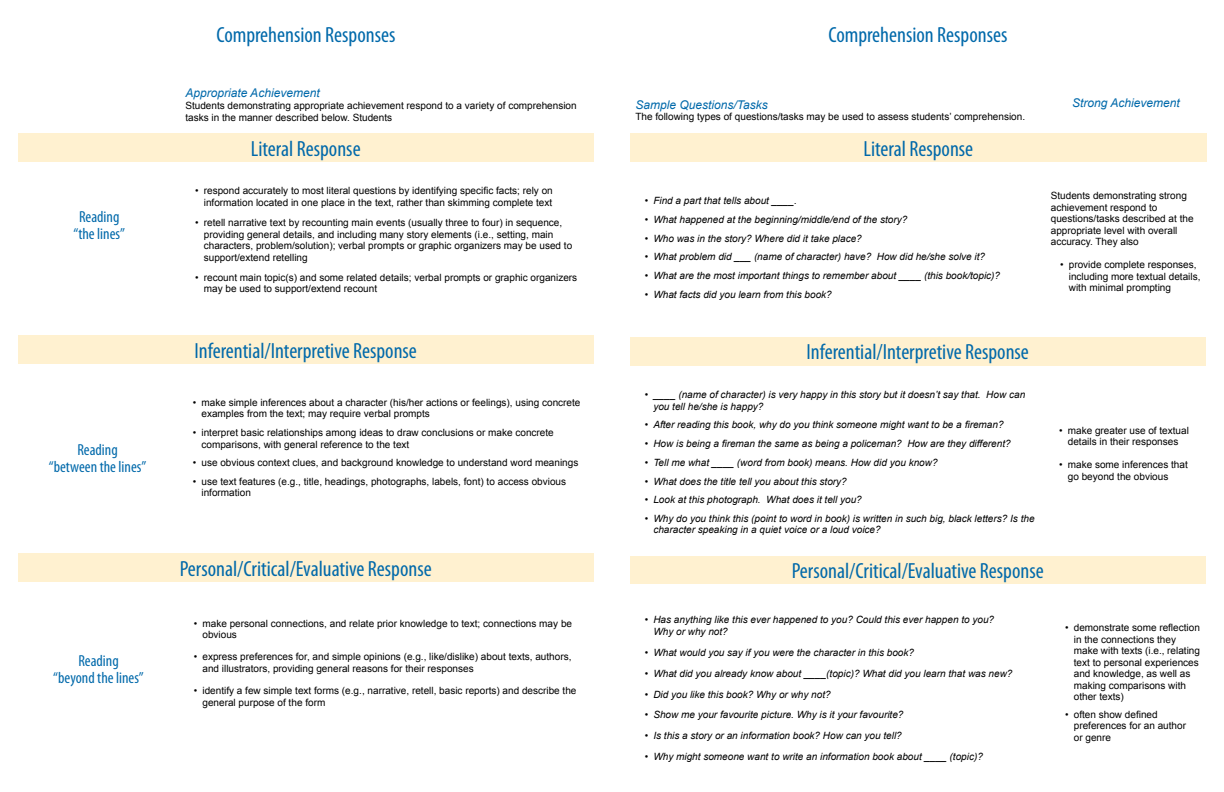
<style>
.page{position:relative;width:1224px;height:792px;background:#fff}
.page>*{position:absolute;margin:0;border:0;box-sizing:border-box;transform-origin:0 0}
.t1{font:condensed 22px "Myriad Pro";color:#0069aa}
.t2{font:condensed 16px/16.8px "Myriad Pro";color:#0069aa;text-align:center}
.t3{font:italic 12px "Arial";color:#0069aa}
.t4{font:10px/11.5px "Arial";color:#000}
.t5{font:italic 10px/11.5px "Arial";color:#000}
</style>
<div class="page">
<div style="left:18px;top:133px;width:576px;height:29px;background:#fff1d0"></div>
<div style="left:18px;top:335px;width:576px;height:29px;background:#fff1d0"></div>
<div style="left:18px;top:553px;width:576px;height:29px;background:#fff1d0"></div>
<div style="left:630px;top:133px;width:577px;height:29px;background:#fff1d0"></div>
<div style="left:630px;top:337px;width:576px;height:29px;background:#fff1d0"></div>
<div style="left:630px;top:556px;width:576px;height:28px;background:#fff1d0"></div>
<h2 class="t2" style="left:73px;top:209px;width:53px">Reading “the lines”</h2>
<h2 class="t2" style="left:49px;top:442px;width:99px">Reading<br>“between the lines”</h2>
<h2 class="t2" style="left:53px;top:653px;width:92px">Reading<br>“beyond the lines”</h2>
<h1 class="t1" style="left:217px;top:21px;width:180px">Comprehension Responses</h1>
<h1 class="t1" style="left:829px;top:21px;width:180px">Comprehension Responses</h1>
<p class="t3" style="left:185px;top:86px;width:136px">Appropriate Achievement</p>
<p class="t4" style="left:185px;top:100px;width:393px">Students demonstrating appropriate achievement respond to a variety of comprehension tasks in the manner described below. Students</p>
<h1 class="t1" style="left:251px;top:135px;width:111px">Literal Response</h1>
<p class="t4" style="left:195px;top:185px;width:359px;text-align:right">• respond accurately to most literal questions by identifying specific facts; rely on information located in one place in the text, rather than skimming complete text</p>
<p class="t4" style="left:204px;top:217px;width:370px;text-indent:-9px">• retell narrative text by recounting main events (usually three to four) in sequence, providing general details, and including many story elements (i.e., setting, main characters, problem/solution); verbal prompts or graphic organizers may be used to support/extend retelling</p>
<p class="t4" style="left:204px;top:271px;width:375px;text-indent:-9px">• recount main topic(s) and some related details; verbal prompts or graphic organizers may be used to support/extend recount</p>
<p class="t3" style="left:635px;top:98px;width:134px">Sample Questions/Tasks</p>
<p class="t4" style="left:635px;top:111px;width:391px">The following types of questions/tasks may be used to assess students’ comprehension.</p>
<h1 class="t1" style="left:863px;top:135px;width:111px">Literal Response</h1>
<p class="t5" style="left:645px;top:195px;width:154px">• Find a part that tells about ____.</p>
<p class="t5" style="left:645px;top:214px;width:264px">• What happened at the beginning/middle/end of the story?</p>
<p class="t5" style="left:645px;top:232px;width:219px">• Who was in the story? Where did it take place?</p>
<p class="t5" style="left:645px;top:251px;width:342px">• What problem did ___ (name of character) have? How did he/she solve it?</p>
<p class="t5" style="left:645px;top:270px;width:357px">• What are the most important things to remember about ____ (this book/topic)?</p>
<p class="t5" style="left:645px;top:288px;width:189px">• What facts did you learn from this book?</p>
<p class="t3" style="left:1072px;top:97px;width:109px">Strong Achievement</p>
<p class="t4" style="left:1051px;top:190px;width:144px">Students demonstrating strong achievement respond to questions/tasks described at the appropriate level with overall accuracy. They also</p>
<p class="t4" style="left:1069px;top:259px;width:133px;text-indent:-9px">• provide complete responses, including more textual details, with minimal prompting</p>
<h1 class="t1" style="left:195px;top:337px;width:224px">Inferential/Interpretive Response</h1>
<p class="t4" style="left:201px;top:397px;width:381px;text-indent:-9px">• make simple inferences about a character (his/her actions or feelings), using concrete examples from the text; may require verbal prompts</p>
<p class="t4" style="left:201px;top:427px;width:354px;text-indent:-9px">• interpret basic relationships among ideas to draw conclusions or make concrete comparisons, with general reference to the text</p>
<p class="t4" style="left:193px;top:457px;width:387px">• use obvious context clues, and background knowledge to understand word meanings</p>
<p class="t4" style="left:201px;top:476px;width:366px;text-indent:-9px">• use text features (e.g., title, headings, photographs, labels, font) to access obvious information</p>
<h1 class="t1" style="left:807px;top:339px;width:224px">Inferential/Interpretive Response</h1>
<p class="t5" style="left:653px;top:389px;width:373px;text-indent:-9px">• ____ (name of character) is very happy in this story but it doesn’t say that. How can you tell he/she is happy?</p>
<p class="t5" style="left:645px;top:419px;width:360px">• After reading this book, why do you think someone might want to be a fireman?</p>
<p class="t5" style="left:645px;top:438px;width:368px">• How is being a fireman the same as being a policeman? How are they different?</p>
<p class="t5" style="left:645px;top:457px;width:294px">• Tell me what ____ (word from book) means. How did you know?</p>
<p class="t5" style="left:645px;top:475px;width:204px">• What does the title tell you about this story?</p>
<p class="t5" style="left:645px;top:494px;width:219px">• Look at this photograph. What does it tell you?</p>
<p class="t5" style="left:653px;top:513px;width:383px;text-indent:-9px">• Why do you think this (point to word in book) is written in such big, black letters? Is the character speaking in a quiet voice or a loud voice?</p>
<p class="t4" style="left:1059px;top:424px;width:131px;text-align:center">• make greater use of textual details in their responses</p>
<p class="t4" style="left:1068px;top:459px;width:122px;text-indent:-9px">• make some inferences that go beyond the obvious</p>
<h1 class="t1" style="left:180px;top:555px;width:254px">Personal/Critical/Evaluative Response</h1>
<p class="t4" style="left:203px;top:617px;width:371px;text-indent:-9px">• make personal connections, and relate prior knowledge to text; connections may be obvious</p>
<p class="t4" style="left:203px;top:651px;width:371px;text-indent:-9px">• express preferences for, and simple opinions (e.g., like/dislike) about texts, authors, and illustrators, providing general reasons for their responses</p>
<p class="t4" style="left:203px;top:685px;width:376px;text-indent:-9px">• identify a few simple text forms (e.g., narrative, retell, basic reports) and describe the general purpose of the form</p>
<h1 class="t1" style="left:792px;top:558px;width:254px">Personal/Critical/Evaluative Response</h1>
<p class="t5" style="left:653px;top:614px;width:342px;text-indent:-9px">• Has anything like this ever happened to you? Could this ever happen to you?<br>Why or why not?</p>
<p class="t5" style="left:645px;top:647px;width:271px">• What would you say if you were the character in this book?</p>
<p class="t5" style="left:645px;top:667px;width:369px">• What did you already know about ____(topic)? What did you learn that was new?</p>
<p class="t5" style="left:645px;top:688px;width:187px">• Did you like this book? Why or why not?</p>
<p class="t5" style="left:645px;top:709px;width:260px">• Show me your favourite picture. Why is it your favourite?</p>
<p class="t5" style="left:645px;top:730px;width:259px">• Is this a story or an information book? How can you tell?</p>
<p class="t5" style="left:645px;top:751px;width:340px">• Why might someone want to write an information book about ____ (topic)?</p>
<p class="t4" style="left:1074px;top:622px;width:128px;text-indent:-9px">• demonstrate some reflection in the connections they make with texts (i.e., relating text to personal experiences and knowledge, as well as making comparisons with other texts)</p>
<p class="t4" style="left:1074px;top:708px;width:114px;text-indent:-9px">• often show defined preferences for an author or genre</p>
</div>
